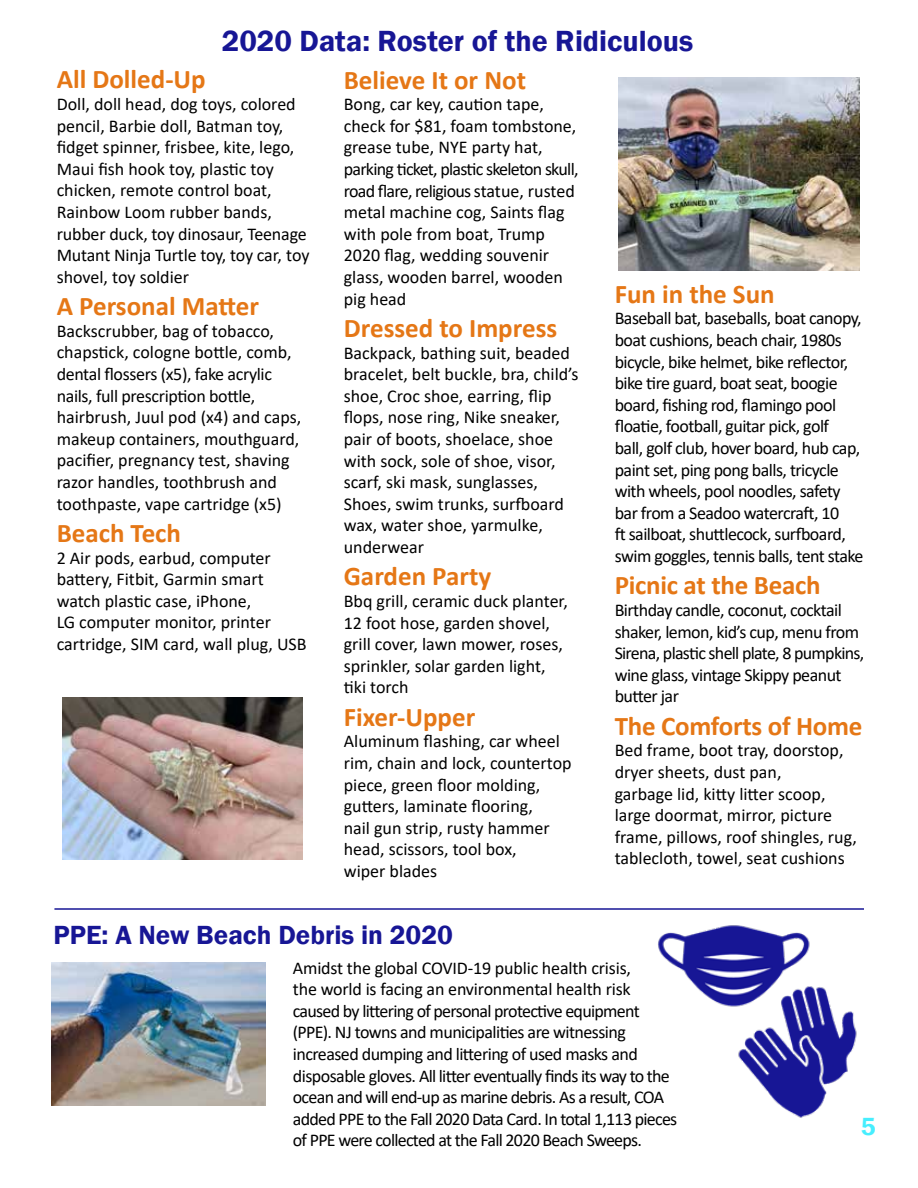
<style>
.page{position:relative;width:918px;height:1188px;background:#fff}
.page>*{position:absolute;margin:0;border:0;box-sizing:border-box;transform-origin:0 0}
.t1{font:600 30px "Franklin Gothic";color:#171695}
.t2{font:700 27px "Calibri";color:#e57716}
.t3{font:600 27px "Franklin Gothic";color:#171695}
.t4{font:600 25.5px "Franklin Gothic";color:#47eefe}
.t5{font:18px/21.6px "Calibri";letter-spacing:-.01em;color:#000}
.t6{font:18px/21.6px "Calibri";letter-spacing:-.03em;color:#000}
.t7{font:18px/21.6px "Calibri";letter-spacing:-.04em;color:#000}
</style>
<div class="page">
<img style="left:618px;top:78px;width:241px;height:193px">
<img style="left:63px;top:698px;width:240px;height:161px">
<img style="left:51px;top:963px;width:215px;height:142px">
<img style="left:738px;top:987px;width:119px;height:131px">
<img style="left:658px;top:925px;width:157px;height:86px">
<hr style="left:54px;top:908px;width:810px;height:2px;background:#171695">
<h1 class="t1" style="left:222px;top:23px;width:473px">2020 Data: Roster of the Ridiculous</h1>
<h2 class="t2" style="left:57px;top:60px;width:151px">All Dolled-Up</h2>
<p class="t5" style="left:57px;top:93px;width:254px">Doll, doll head, dog toys, colored pencil, Barbie doll, Batman toy, fidget spinner, frisbee, kite, lego,<br>Maui fish hook toy, plastic toy chicken, remote control boat,<br>Rainbow Loom rubber bands, rubber duck, toy dinosaur, Teenage<br>Mutant Ninja Turtle toy, toy car, toy shovel, toy soldier</p>
<h2 class="t2" style="left:57px;top:287px;width:204px">A Personal Matter</h2>
<p class="t5" style="left:57px;top:320px;width:246px">Backscrubber, bag of tobacco, chapstick, cologne bottle, comb, dental flossers (x5), fake acrylic nails, full prescription bottle, hairbrush, Juul pod (x4) and caps, makeup containers, mouthguard, pacifier, pregnancy test, shaving razor handles, toothbrush and toothpaste, vape cartridge (x5)</p>
<h2 class="t2" style="left:57px;top:514px;width:126px">Beach Tech</h2>
<p class="t5" style="left:57px;top:546px;width:252px">2 Air pods, earbud, computer battery, Fitbit, Garmin smart watch plastic case, iPhone,<br>LG computer monitor, printer cartridge, SIM card, wall plug, USB</p>
<h2 class="t2" style="left:344px;top:61px;width:184px">Believe It or Not</h2>
<p class="t5" style="left:344px;top:93px;width:236px">Bong, car key, caution tape, check for $81, foam tombstone, grease tube, NYE party hat, parking ticket, plastic skeleton skull, road flare, religious statue, rusted metal machine cog, Saints flag with pole from boat, Trump<br>2020 flag, wedding souvenir glass, wooden barrel, wooden pig head</p>
<h2 class="t2" style="left:344px;top:309px;width:215px">Dressed to Impress</h2>
<p class="t5" style="left:344px;top:341px;width:236px">Backpack, bathing suit, beaded bracelet, belt buckle, bra, child’s shoe, Croc shoe, earring, flip flops, nose ring, Nike sneaker, pair of boots, shoelace, shoe with sock, sole of shoe, visor, scarf, ski mask, sunglasses,<br>Shoes, swim trunks, surfboard wax, water shoe, yarmulke, underwear</p>
<h2 class="t2" style="left:344px;top:557px;width:149px">Garden Party</h2>
<p class="t5" style="left:344px;top:590px;width:226px">Bbq grill, ceramic duck planter,<br>12 foot hose, garden shovel, grill cover, lawn mower, roses, sprinkler, solar garden light, tiki torch</p>
<h2 class="t2" style="left:344px;top:698px;width:133px">Fixer-Upper</h2>
<p class="t5" style="left:344px;top:730px;width:229px">Aluminum flashing, car wheel rim, chain and lock, countertop piece, green floor molding, gutters, laminate flooring,<br>nail gun strip, rusty hammer head, scissors, tool box,<br>wiper blades</p>
<h2 class="t3" style="left:54px;top:918px;width:401px">PPE: A New Beach Debris in 2020</h2>
<h2 class="t2" style="left:615px;top:275px;width:162px">Fun in the Sun</h2>
<p class="t6" style="left:615px;top:307px;width:250px">Baseball bat, baseballs, boat canopy, boat cushions, beach chair, 1980s bicycle, bike helmet, bike reflector, bike tire guard, boat seat, boogie board, fishing rod, flamingo pool floatie, football, guitar pick, golf<br>ball, golf club, hover board, hub cap, paint set, ping pong balls, tricycle with wheels, pool noodles, safety bar from a Seadoo watercraft, 10<br>ft sailboat, shuttlecock, surfboard, swim goggles, tennis balls, tent stake</p>
<h2 class="t2" style="left:615px;top:566px;width:207px">Picnic at the Beach</h2>
<p class="t6" style="left:615px;top:599px;width:251px">Birthday candle, coconut, cocktail shaker, lemon, kid’s cup, menu from<br>Sirena, plastic shell plate, 8 pumpkins, wine glass, vintage Skippy peanut butter jar</p>
<h2 class="t2" style="left:615px;top:707px;width:249px">The Comforts of Home</h2>
<p class="t5" style="left:615px;top:739px;width:244px">Bed frame, boot tray, doorstop, dryer sheets, dust pan,<br>garbage lid, kitty litter scoop, large doormat, mirror, picture frame, pillows, roof shingles, rug, tablecloth, towel, seat cushions</p>
<p class="t7" style="left:293px;top:956px;width:386px">Amidst the global COVID-19 public health crisis,<br>the world is facing an environmental health risk caused by littering of personal protective equipment (PPE). NJ towns and municipalities are witnessing increased dumping and littering of used masks and disposable gloves. All litter eventually finds its way to the ocean and will end-up as marine debris. As a result, COA added PPE to the Fall 2020 Data Card. In total 1,113 pieces of PPE were collected at the Fall 2020 Beach Sweeps.</p>
<h3 class="t4" style="left:861px;top:1111px;width:16px">5</h3>
</div>
